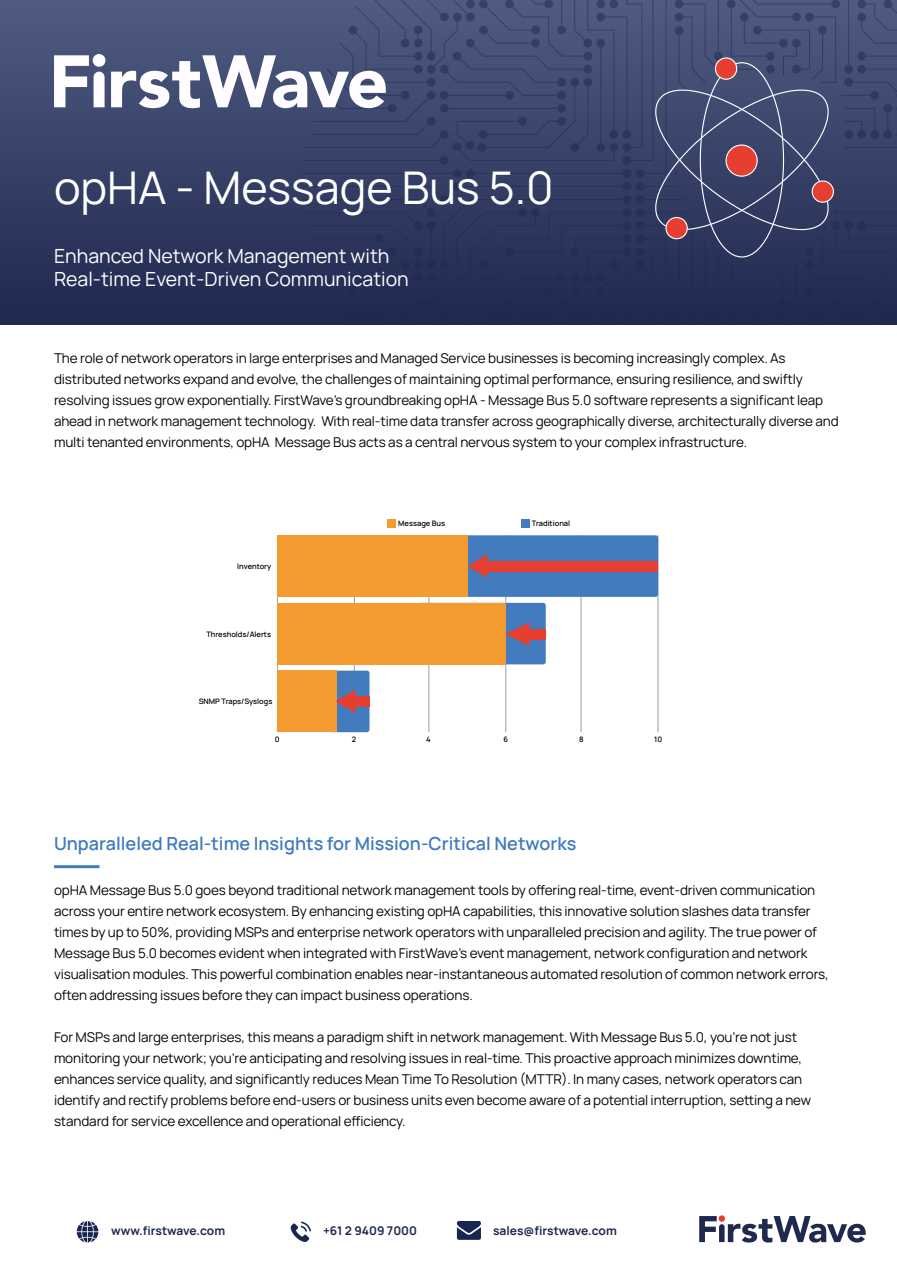
<style>
.page{position:relative;width:897px;height:1264px;background:#fff}
.page>*{position:absolute;margin:0;border:0;box-sizing:border-box;transform-origin:0 0}
.t1{font:45px "Manrope";color:#fff}
.t2{font:19.5px/23.4px "Manrope";color:#fff}
.t3{font:600 18px "Manrope";color:#407bbf}
.t4{font:13.5px/21px "Manrope";letter-spacing:-.01em;color:#040503}
.t5{font:700 12px "Manrope";color:#1f284f}
.t6{font:600 7.5px "Manrope";color:#040503}
</style>
<div class="page">
<div style="left:0;top:0;width:896px;height:324px;background:linear-gradient(to bottom,#505c82,#1f284f)"></div>
<svg style="left:54px;top:54px;width:51px;height:53px"></svg>
<hr style="left:657px;top:535px;width:1px;height:197px;background:#95a3ae">
<hr style="left:505px;top:535px;width:1px;height:197px;background:#95a3ae">
<hr style="left:354px;top:535px;width:1px;height:197px;background:#95a3ae">
<hr style="left:580px;top:535px;width:1px;height:197px;background:#95a3ae">
<hr style="left:428px;top:535px;width:1px;height:197px;background:#95a3ae">
<hr style="left:277px;top:535px;width:1px;height:197px;background:#95a3ae">
<div style="left:387px;top:519px;width:8px;height:9px;background:#f59c30"></div>
<div style="left:521px;top:520px;width:8px;height:8px;background:#427cbf"></div>
<div style="left:454px;top:535px;width:204px;height:62px;background:#427cbf;border-radius:3px"></div>
<div style="left:277px;top:535px;width:190px;height:62px;background:#f59c30"></div>
<div style="left:419px;top:603px;width:126px;height:61px;background:#427cbf;border-radius:3px"></div>
<div style="left:329px;top:670px;width:40px;height:62px;background:#427cbf;border-radius:3px"></div>
<div style="left:277px;top:603px;width:228px;height:61px;background:#f59c30"></div>
<div style="left:277px;top:670px;width:59px;height:62px;background:#f59c30"></div>
<div style="left:477px;top:560px;width:181px;height:11px;background:#e63e30"></div>
<svg style="left:467px;top:554px;width:20px;height:24px"></svg>
<div style="left:516px;top:628px;width:29px;height:11px;background:#e63e30"></div>
<svg style="left:505px;top:622px;width:24px;height:24px"></svg>
<div style="left:345px;top:696px;width:24px;height:11px;background:#e63e30"></div>
<svg style="left:335px;top:689px;width:20px;height:24px"></svg>
<svg style="left:699px;top:1215px;width:166px;height:27px"></svg>
<svg style="left:290px;top:1221px;width:21px;height:21px"></svg>
<svg style="left:457px;top:1221px;width:24px;height:18px"></svg>
<svg style="left:77px;top:1221px;width:21px;height:21px"></svg>
<hr style="left:54px;top:865px;width:45px;height:3px;background:#407bbf">
<svg style="left:111px;top:0;width:786px;height:324px;background:#3d466b"></svg>
<div style="left:715px;top:58px;width:21px;height:21px;background:#e63e30;border-radius:50%"></div>
<div style="left:714px;top:57px;width:23px;height:23px;border:1px solid #fff;border-radius:50%"></div>
<div style="left:666px;top:217px;width:21px;height:22px;background:#e63e30;border-radius:50%"></div>
<div style="left:665px;top:217px;width:22px;height:22px;border:1px solid #fff;border-radius:50%"></div>
<h1 class="t1" style="left:54px;top:171px;width:501px">opHA - Message Bus 5.0</h1>
<h2 class="t2" style="left:54px;top:246px;width:356px">Enhanced Network Management with<br>Real-time Event-Driven Communication</h2>
<p class="t4" style="left:54px;top:349px;width:786px">The role of network operators in large enterprises and Managed Service businesses is becoming increasingly complex. As distributed networks expand and evolve, the challenges of maintaining optimal performance, ensuring resilience, and swiftly resolving issues grow exponentially. FirstWave’s groundbreaking opHA - Message Bus 5.0 software represents a significant leap ahead in network management technology. With real-time data transfer across geographically diverse, architecturally diverse and multi tenanted environments, opHA Message Bus acts as a central nervous system to your complex infrastructure.</p>
<p class="t6" style="left:237px;top:563px;width:35px">Inventory</p>
<p class="t6" style="left:206px;top:631px;width:66px">Thresholds/Alerts</p>
<p class="t6" style="left:199px;top:699px;width:75px">SNMP Traps/Syslogs</p>
<p class="t6" style="left:398px;top:520px;width:49px">Message Bus</p>
<p class="t6" style="left:532px;top:521px;width:40px">Traditional</p>
<p class="t6" style="left:274px;top:736px;width:6px">0</p>
<p class="t6" style="left:426px;top:736px;width:6px">4</p>
<p class="t6" style="left:579px;top:736px;width:6px">8</p>
<p class="t6" style="left:351px;top:736px;width:6px">2</p>
<p class="t6" style="left:503px;top:736px;width:6px">6</p>
<p class="t6" style="left:654px;top:736px;width:9px">10</p>
<h3 class="t3" style="left:54px;top:836px;width:524px">Unparalleled Real-time Insights for Mission-Critical Networks</h3>
<p class="t4" style="left:54px;top:878px;width:776px">opHA Message Bus 5.0 goes beyond traditional network management tools by offering real-time, event-driven communication across your entire network ecosystem. By enhancing existing opHA capabilities, this innovative solution slashes data transfer times by up to 50%, providing MSPs and enterprise network operators with unparalleled precision and agility. The true power of Message Bus 5.0 becomes evident when integrated with FirstWave’s event management, network configuration and network visualisation modules. This powerful combination enables near-instantaneous automated resolution of common network errors, often addressing issues before they can impact business operations.</p>
<p class="t4" style="left:54px;top:1028px;width:758px">For MSPs and large enterprises, this means a paradigm shift in network management. With Message Bus 5.0, you’re not just monitoring your network; you’re anticipating and resolving issues in real-time. This proactive approach minimizes downtime, enhances service quality, and significantly reduces Mean Time To Resolution (MTTR). In many cases, network operators can identify and rectify problems before end-users or business units even become aware of a potential interruption, setting a new standard for service excellence and operational efficiency.</p>
<p class="t5" style="left:111px;top:1220px;width:115px">www.firstwave.com</p>
<p class="t5" style="left:323px;top:1224px;width:95px">+61 2 9409 7000</p>
<p class="t5" style="left:493px;top:1220px;width:125px">sales@firstwave.com</p>
</div>
